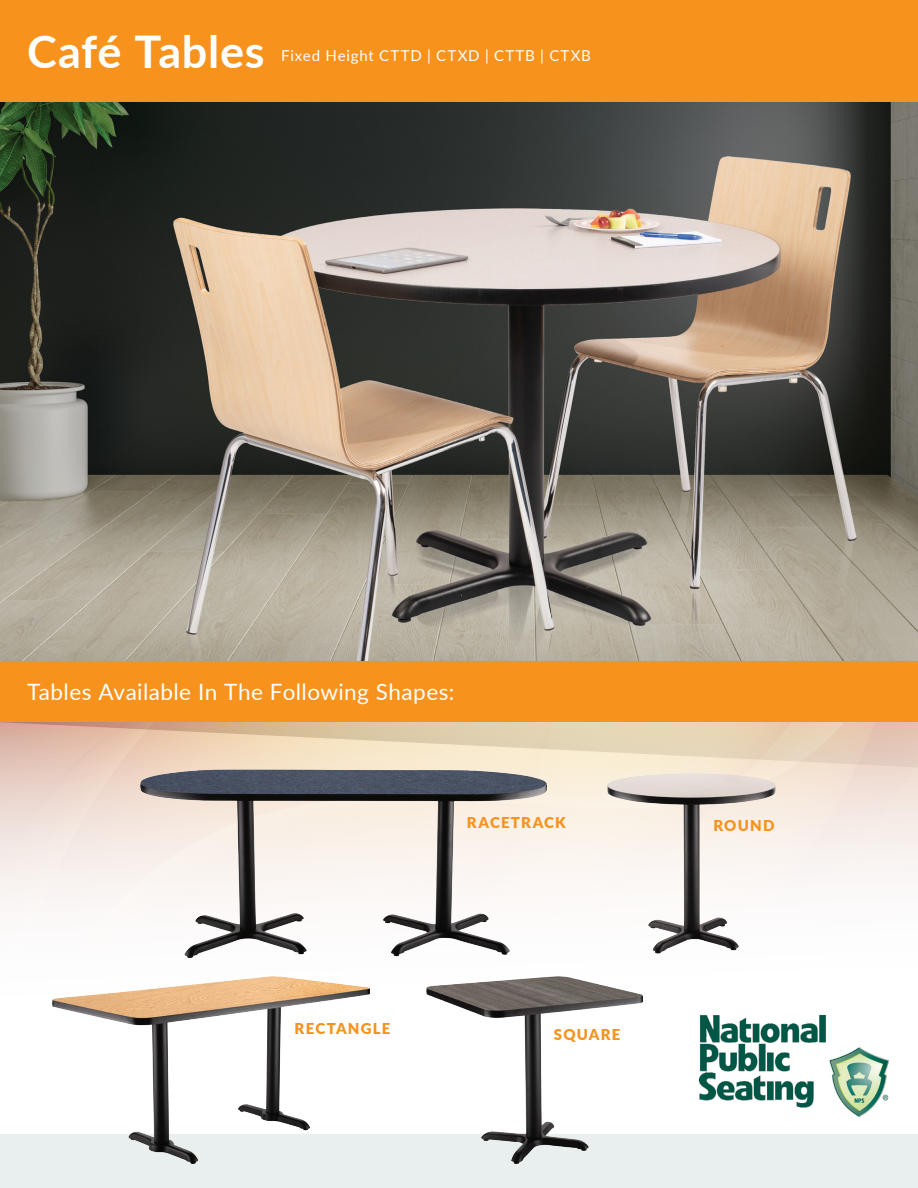
<style>
.page{position:relative;width:918px;height:1188px;background:#fff}
.page>*{position:absolute;margin:0;border:0;box-sizing:border-box;transform-origin:0 0}
.t1{font:700 45px "Lato";letter-spacing:.015em;color:#fff}
.t2{font:22.5px "Lato";letter-spacing:.02em;color:#fff}
.t3{font:15px "Lato";letter-spacing:.06em;color:#fff}
.t4{font:900 15px "Lato";letter-spacing:.08em;color:#f7931d}
</style>
<div class="page">
<div style="left:0;top:1134px;width:918px;height:54px;background:#e9efee"></div>
<img style="left:0;top:101px;width:918px;height:906px">
<div style="left:0;top:0;width:918px;height:101px;background:#f7931d"></div>
<div style="left:0;top:662px;width:918px;height:60px;background:#f7931d"></div>
<img style="left:698px;top:1014px;width:191px;height:103px">
<img style="left:426px;top:976px;width:216px;height:188px">
<img style="left:53px;top:976px;width:317px;height:188px">
<img style="left:141px;top:770px;width:405px;height:187px">
<img style="left:603px;top:770px;width:174px;height:187px">
<h1 class="t1" style="left:27px;top:19px;width:239px">Café Tables</h1>
<p class="t3" style="left:281px;top:45px;width:311px">Fixed Height CTTD | CTXD | CTTB | CTXB</p>
<p class="t2" style="left:27px;top:676px;width:429px">Tables Available In The Following Shapes:</p>
<p class="t4" style="left:467px;top:811px;width:101px">RACETRACK</p>
<p class="t4" style="left:295px;top:1017px;width:97px">RECTANGLE</p>
<p class="t4" style="left:554px;top:1023px;width:68px">SQUARE</p>
<p class="t4" style="left:713px;top:814px;width:63px">ROUND</p>
</div>
